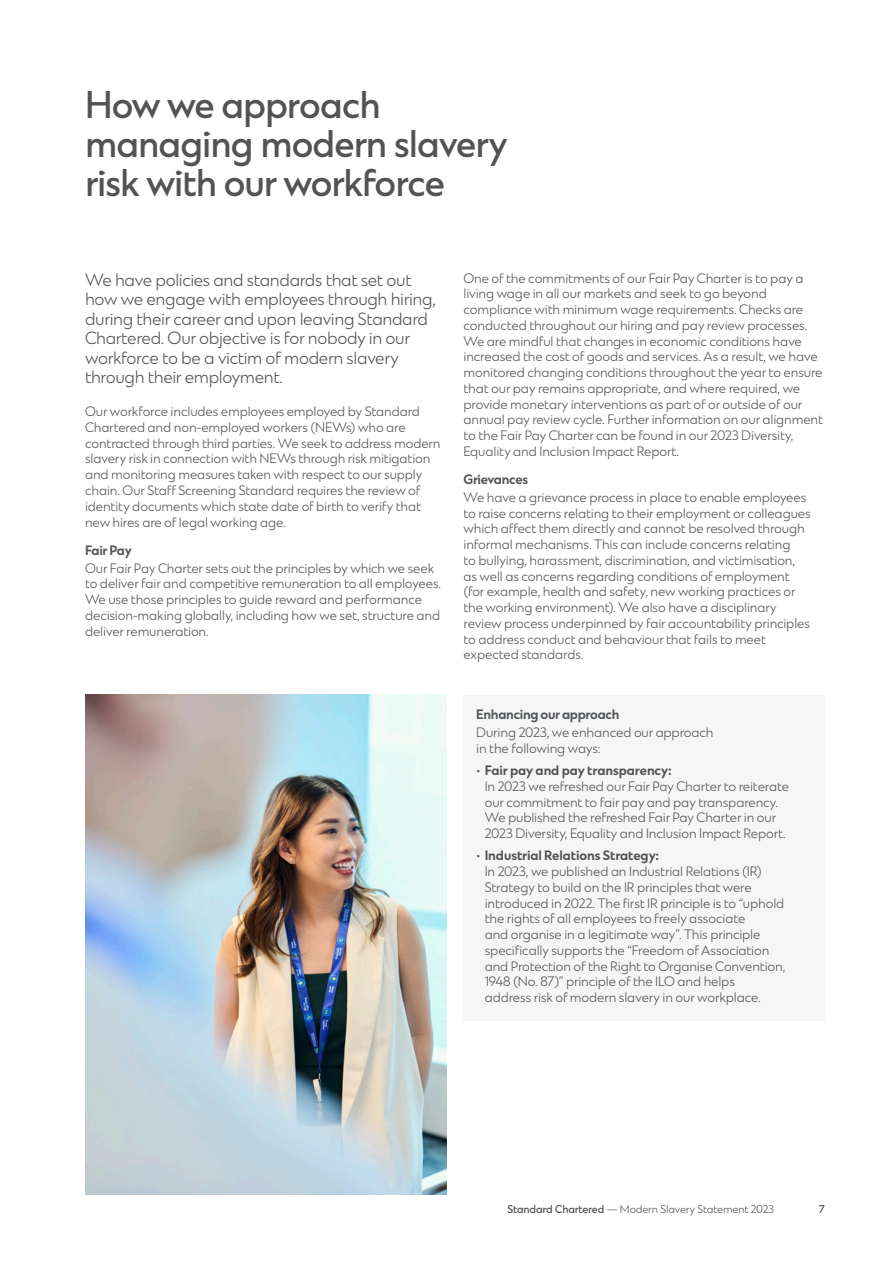
<style>
.page{position:relative;width:893px;height:1263px;background:#fff}
.page>*{position:absolute;margin:0;border:0;box-sizing:border-box;transform-origin:0 0}
.t1{font:500 36px/39px "SC Prosper Sans";letter-spacing:-.025em;color:#525355}
.t2{font:300 16.5px/19.5px "SC Prosper Sans";letter-spacing:-.02em;color:#525355}
.t3{font:300 12.75px/15.8px "SC Prosper Sans";letter-spacing:-.01em;color:#525355}
.t4{font:700 12.75px "SC Prosper Sans";letter-spacing:-.02em;color:#54575a}
.t5{font:300 10.5px "SC Prosper Sans";letter-spacing:-.015em;color:#525355}
.t6{font:500 10.5px "SC Prosper Sans";color:#525355}
.s1{font-weight:700}
.s2{font-weight:500}
</style>
<div class="page">
<img style="left:85px;top:695px;width:361px;height:500px">
<div style="left:463px;top:695px;width:362px;height:325px;background:#f6f6f6"></div>
<h1 class="t1" style="left:85px;top:85px;width:424px">How we approach managing modern slavery risk with our workforce</h1>
<p class="t2" style="left:85px;top:270px;width:352px">We have policies and standards that set out how we engage with employees through hiring, during their career and upon leaving Standard Chartered. Our objective is for nobody in our workforce to be a victim of modern slavery through their employment.</p>
<p class="t3" style="left:85px;top:404px;width:357px">Our workforce includes employees employed by Standard Chartered and non-employed workers (NEWs) who are contracted through third parties. We seek to address modern slavery risk in connection with NEWs through risk mitigation and monitoring measures taken with respect to our supply chain. Our Staff Screening Standard requires the review of identity documents which state date of birth to verify that new hires are of legal working age.</p>
<p class="t4" style="left:85px;top:540px;width:48px">Fair Pay</p>
<p class="t3" style="left:85px;top:560px;width:358px">Our Fair Pay Charter sets out the principles by which we seek to deliver fair and competitive remuneration to all employees.<br>We use those principles to guide reward and performance decision-making globally, including how we set, structure and deliver remuneration.</p>
<p class="t3" style="left:463px;top:270px;width:361px">One of the commitments of our Fair Pay Charter is to pay a living wage in all our markets and seek to go beyond compliance with minimum wage requirements. Checks are conducted throughout our hiring and pay review processes.<br>We are mindful that changes in economic conditions have increased the cost of goods and services. As a result, we have monitored changing conditions throughout the year to ensure that our pay remains appropriate, and where required, we provide monetary interventions as part of or outside of our annual pay review cycle. Further information on our alignment to the Fair Pay Charter can be found in our 2023 Diversity, Equality and Inclusion Impact Report.</p>
<p class="t4" style="left:463px;top:470px;width:66px">Grievances</p>
<p class="t3" style="left:463px;top:489px;width:349px">We have a grievance process in place to enable employees to raise concerns relating to their employment or colleagues which affect them directly and cannot be resolved through informal mechanisms. This can include concerns relating<br>to bullying, harassment, discrimination, and victimisation, as well as concerns regarding conditions of employment (for example, health and safety, new working practices or the working environment). We also have a disciplinary review process underpinned by fair accountability principles to address conduct and behaviour that fails to meet expected standards.</p>
<p class="t4" style="left:476px;top:705px;width:145px">Enhancing our approach</p>
<p class="t3" style="left:476px;top:725px;width:239px">During 2023, we enhanced our approach in the following ways:</p>
<p class="t3" style="left:485px;top:762px;width:306px;text-indent:-9px">• <span class="s1">Fair pay and pay transparency:<br></span>In 2023 we refreshed our Fair Pay Charter to reiterate our commitment to fair pay and pay transparency.<br>We published the refreshed Fair Pay Charter in our 2023 Diversity, Equality and Inclusion Impact Report.</p>
<p class="t3" style="left:485px;top:848px;width:302px;text-indent:-9px">• <span class="s1">Industrial Relations Strategy:<br></span>In 2023, we published an Industrial Relations (IR)<br>Strategy to build on the IR principles that were introduced in 2022. The first IR principle is to “uphold the rights of all employees to freely associate<br>and organise in a legitimate way”. This principle specifically supports the “Freedom of Association and Protection of the Right to Organise Convention, 1948 (No. 87)” principle of the ILO and helps<br>address risk of modern slavery in our workplace.</p>
<p class="t5" style="left:508px;top:1202px;width:268px"><span class="s2">Standard Chartered</span> — Modern Slavery Statement 2023</p>
<p class="t6" style="left:819px;top:1201px;width:7px">7</p>
</div>
